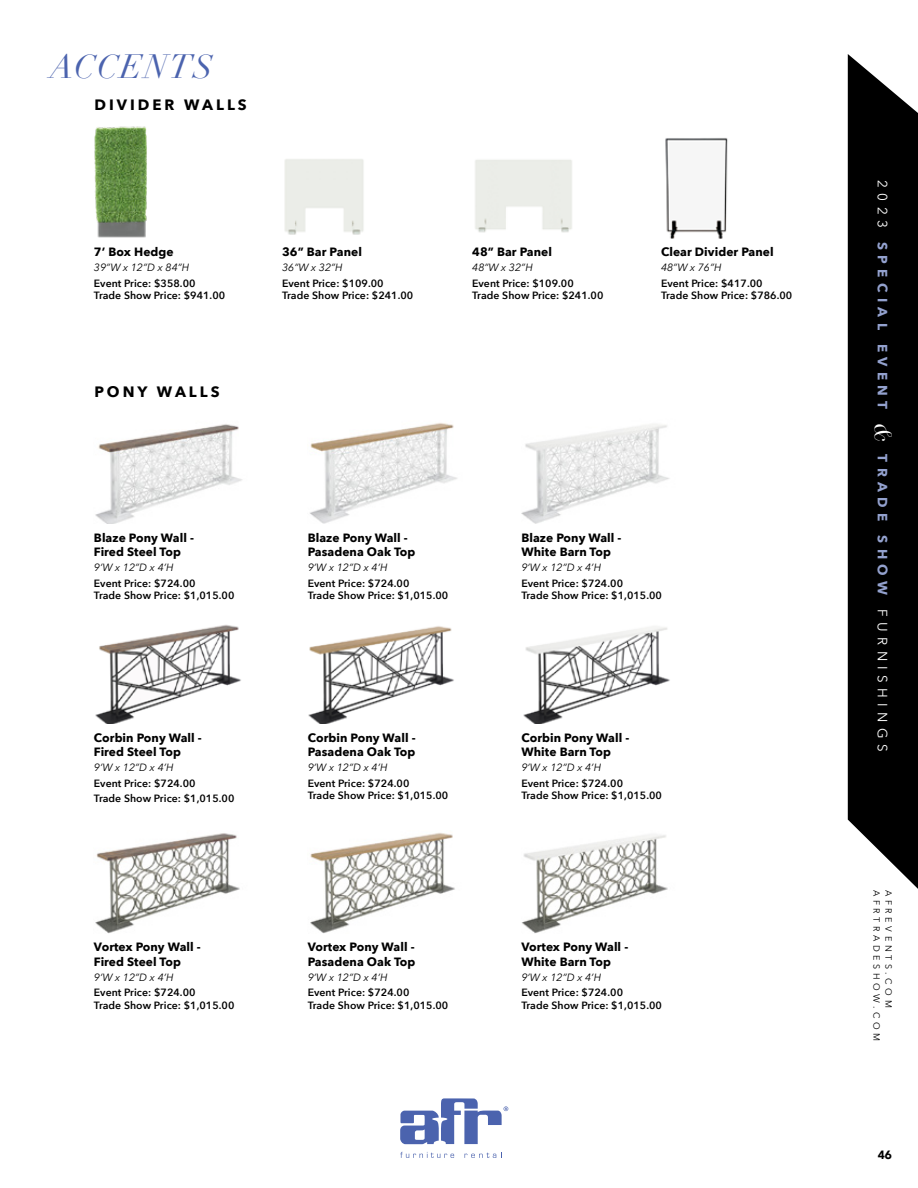
<style>
.page{position:relative;width:918px;height:1188px;background:#fff}
.page>*{position:absolute;margin:0;border:0;box-sizing:border-box;transform-origin:0 0}
.t1{font:italic 33px "Didot";letter-spacing:.05em;color:#4b63ae}
.t2{font:700 15px "Avenir Next";letter-spacing:.2em;color:#000}
.t3{font:700 13.5px "Avenir Next";letter-spacing:.4em;color:#93a1ce}
.t4{font:700 12px/14.4px "Avenir Next";letter-spacing:.005em;color:#000}
.t5{font:900 12px "Avenir";color:#000}
.t6{font:600 10.5px/12.6px "Avenir Next";letter-spacing:.005em;color:#000}
.t7{font:italic 10.5px "Avenir Next";letter-spacing:.005em;color:#000}
.t8{font:9px "Avenir Next";letter-spacing:.4em;color:#000}
.s1{font-weight:400;color:#fff}
.s2{font-family:"Didot";font-weight:400;font-style:italic;font-size:24px;color:#fff}
</style>
<div class="page">
<svg style="left:400px;top:1098px;width:108px;height:46px"></svg>
<svg style="left:400px;top:1152px;width:54px;height:6px"></svg>
<svg style="left:465px;top:1152px;width:37px;height:6px"></svg>
<svg style="left:848px;top:54px;width:70px;height:835px;fill:#000"></svg>
<img style="left:284px;top:159px;width:80px;height:76px">
<img style="left:94px;top:126px;width:53px;height:112px">
<img style="left:475px;top:160px;width:97px;height:73px">
<img style="left:665px;top:138px;width:63px;height:100px">
<img style="left:310px;top:423px;width:147px;height:101px">
<img style="left:95px;top:424px;width:147px;height:100px">
<img style="left:308px;top:626px;width:146px;height:98px">
<img style="left:95px;top:625px;width:146px;height:99px">
<img style="left:310px;top:833px;width:145px;height:100px">
<img style="left:95px;top:833px;width:145px;height:100px">
<img style="left:521px;top:424px;width:149px;height:100px">
<img style="left:523px;top:626px;width:147px;height:98px">
<img style="left:521px;top:835px;width:147px;height:98px">
<h1 class="t1" style="left:50px;top:46px;width:165px">ACCENTS</h1>
<h2 class="t2" style="left:94px;top:92px;width:154px">DIVIDER WALLS</h2>
<p class="t4" style="left:94px;top:244px;width:81px">7’ Box Hedge</p>
<p class="t7" style="left:94px;top:259px;width:97px">39”W x 12”D x 84”H</p>
<p class="t6" style="left:94px;top:276px;width:133px">Event Price: $358.00<br>Trade Show Price: $941.00</p>
<h2 class="t2" style="left:94px;top:379px;width:127px">PONY WALLS</h2>
<p class="t4" style="left:282px;top:244px;width:81px">36” Bar Panel</p>
<p class="t7" style="left:282px;top:259px;width:62px">36”W x 32”H</p>
<p class="t6" style="left:282px;top:276px;width:133px">Event Price: $109.00<br>Trade Show Price: $241.00</p>
<p class="t4" style="left:472px;top:244px;width:81px">48” Bar Panel</p>
<p class="t7" style="left:472px;top:259px;width:62px">48”W x 32”H</p>
<p class="t6" style="left:472px;top:276px;width:133px">Event Price: $109.00<br>Trade Show Price: $241.00</p>
<p class="t4" style="left:661px;top:244px;width:114px">Clear Divider Panel</p>
<p class="t7" style="left:661px;top:259px;width:62px">48”W x 76”H</p>
<p class="t6" style="left:661px;top:276px;width:133px">Event Price: $417.00<br>Trade Show Price: $786.00</p>
<p class="t4" style="left:94px;top:530px;width:102px">Blaze Pony Wall -<br>Fired Steel Top</p>
<p class="t7" style="left:94px;top:559px;width:81px">9’W x 12”D x 4’H</p>
<p class="t6" style="left:94px;top:576px;width:142px">Event Price: $724.00<br>Trade Show Price: $1,015.00</p>
<p class="t4" style="left:94px;top:730px;width:109px">Corbin Pony Wall -<br>Fired Steel Top</p>
<p class="t7" style="left:94px;top:758px;width:81px">9’W x 12”D x 4’H</p>
<p class="t6" style="left:94px;top:775px;width:142px;line-height:15.6px">Event Price: $724.00<br>Trade Show Price: $1,015.00</p>
<p class="t4" style="left:308px;top:530px;width:109px">Blaze Pony Wall -<br>Pasadena Oak Top</p>
<p class="t7" style="left:308px;top:559px;width:81px">9’W x 12”D x 4’H</p>
<p class="t6" style="left:308px;top:576px;width:142px">Event Price: $724.00<br>Trade Show Price: $1,015.00</p>
<p class="t4" style="left:308px;top:730px;width:109px">Corbin Pony Wall -<br>Pasadena Oak Top</p>
<p class="t7" style="left:308px;top:758px;width:81px">9’W x 12”D x 4’H</p>
<p class="t6" style="left:308px;top:776px;width:142px">Event Price: $724.00<br>Trade Show Price: $1,015.00</p>
<p class="t4" style="left:521px;top:530px;width:102px">Blaze Pony Wall -<br>White Barn Top</p>
<p class="t7" style="left:521px;top:559px;width:81px">9’W x 12”D x 4’H</p>
<p class="t6" style="left:521px;top:576px;width:142px">Event Price: $724.00<br>Trade Show Price: $1,015.00</p>
<p class="t4" style="left:521px;top:730px;width:109px">Corbin Pony Wall -<br>White Barn Top</p>
<p class="t7" style="left:521px;top:758px;width:81px">9’W x 12”D x 4’H</p>
<p class="t6" style="left:521px;top:776px;width:142px">Event Price: $724.00<br>Trade Show Price: $1,015.00</p>
<p class="t4" style="left:94px;top:940px;width:108px">Vortex Pony Wall -<br>Fired Steel Top</p>
<p class="t7" style="left:94px;top:968px;width:81px">9’W x 12”D x 4’H</p>
<p class="t6" style="left:94px;top:986px;width:142px">Event Price: $724.00<br>Trade Show Price: $1,015.00</p>
<p class="t4" style="left:308px;top:940px;width:109px">Vortex Pony Wall -<br>Pasadena Oak Top</p>
<p class="t7" style="left:308px;top:968px;width:81px">9’W x 12”D x 4’H</p>
<p class="t6" style="left:308px;top:986px;width:142px">Event Price: $724.00<br>Trade Show Price: $1,015.00</p>
<p class="t4" style="left:521px;top:940px;width:108px">Vortex Pony Wall -<br>White Barn Top</p>
<p class="t7" style="left:521px;top:968px;width:81px">9’W x 12”D x 4’H</p>
<p class="t6" style="left:521px;top:986px;width:142px">Event Price: $724.00<br>Trade Show Price: $1,015.00</p>
<p class="t3" style="left:894px;top:180px;width:573px;rotate:90deg"><span class="s1">2023</span> SPECIAL EVENT <span class="s2">&amp;</span> TRADE SHOW <span class="s1">FURNISHINGS</span></p>
<p class="t8" style="left:884px;top:890px;width:153px;rotate:90deg">AFRTRADESHOW.COM</p>
<p class="t8" style="left:896px;top:890px;width:119px;rotate:90deg">AFREVENTS.COM</p>
<p class="t5" style="left:878px;top:1145px;width:16px">46</p>
</div>
